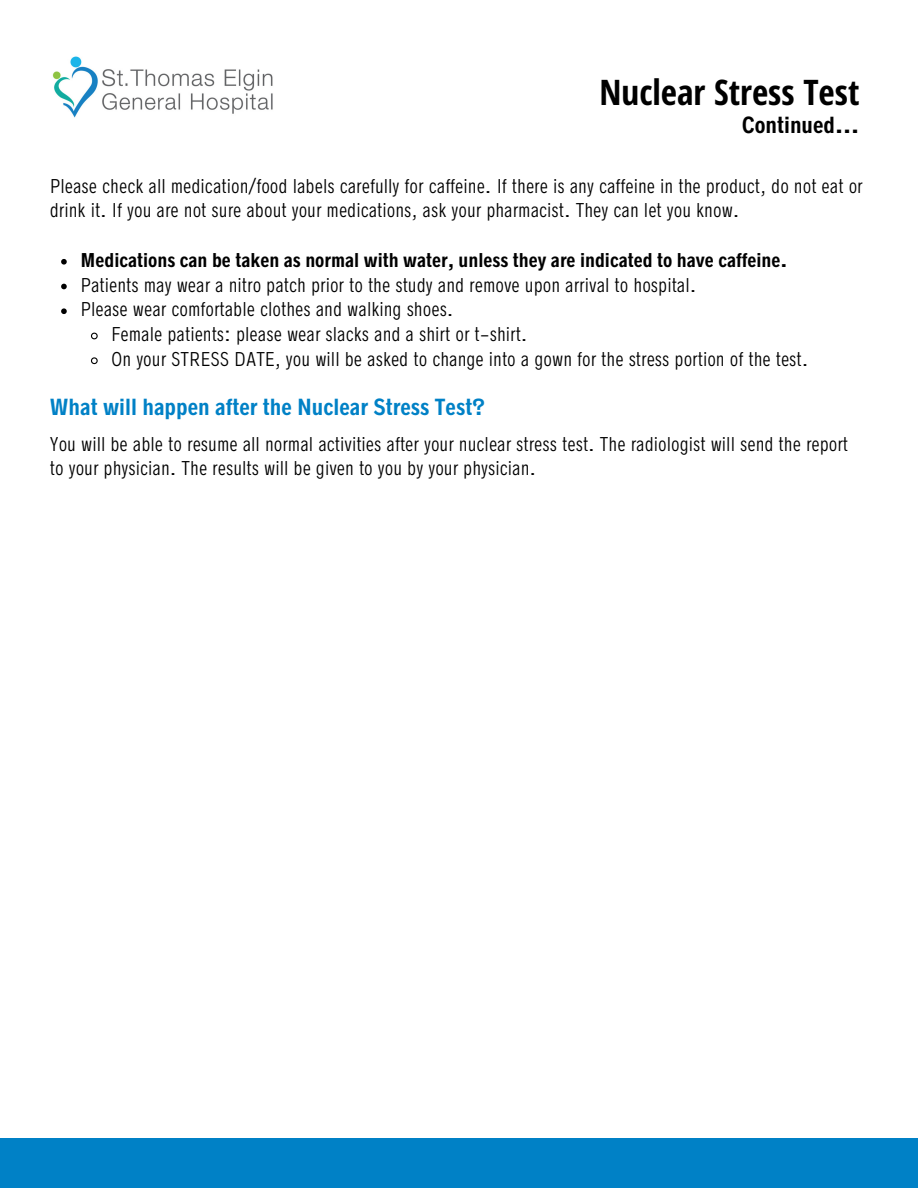
<style>
.page{position:relative;width:918px;height:1188px;background:#fff}
.page>*{position:absolute;margin:0;border:0;box-sizing:border-box;transform-origin:0 0}
.t1{font:700 35.25px "Open Sans Hebrew Condensed";color:#000}
.t2{font:600 condensed 21px "Radnika Next";color:#0081c6}
.t3{font:600 condensed 21px "Radnika Next";color:#000}
.t4{font:300 condensed 18px/24.8px "Radnika Next";color:#000}
.t5{font:600 condensed 18px "Radnika Next";color:#000}
</style>
<div class="page">
<img style="left:52px;top:56px;width:221px;height:62px">
<div style="left:0;top:1138px;width:918px;height:50px;background:#0081c6"></div>
<svg style="left:61px;top:259px;width:6px;height:6px"></svg>
<svg style="left:61px;top:284px;width:6px;height:5px"></svg>
<svg style="left:61px;top:308px;width:6px;height:6px"></svg>
<svg style="left:91px;top:332px;width:7px;height:8px"></svg>
<svg style="left:90px;top:357px;width:8px;height:8px"></svg>
<p class="t1" style="left:600px;top:68px;width:261px">Nuclear Stress Test</p>
<p class="t3" style="left:742px;top:112px;width:119px">Continued...</p>
<p class="t4" style="left:50px;top:173px;width:814px">Please check all medication/food labels carefully for caffeine. If there is any caffeine in the product, do not eat or drink it. If you are not sure about your medications, ask your pharmacist. They can let you know.</p>
<p class="t5" style="left:80px;top:249px;width:708px">Medications can be taken as normal with water, unless they are indicated to have caffeine.</p>
<p class="t4" style="left:80px;top:272px;width:618px">Patients may wear a nitro patch prior to the study and remove upon arrival to hospital.</p>
<p class="t4" style="left:80px;top:297px;width:375px">Please wear comfortable clothes and walking shoes.</p>
<p class="t4" style="left:111px;top:322px;width:418px">Female patients: please wear slacks and a shirt or t-shirt.</p>
<p class="t4" style="left:111px;top:347px;width:699px">On your STRESS DATE, you will be asked to change into a gown for the stress portion of the test.</p>
<p class="t2" style="left:50px;top:395px;width:436px">What will happen after the Nuclear Stress Test?</p>
<p class="t4" style="left:50px;top:432px;width:800px">You will be able to resume all normal activities after your nuclear stress test. The radiologist will send the report to your physician. The results will be given to you by your physician.</p>
</div>
